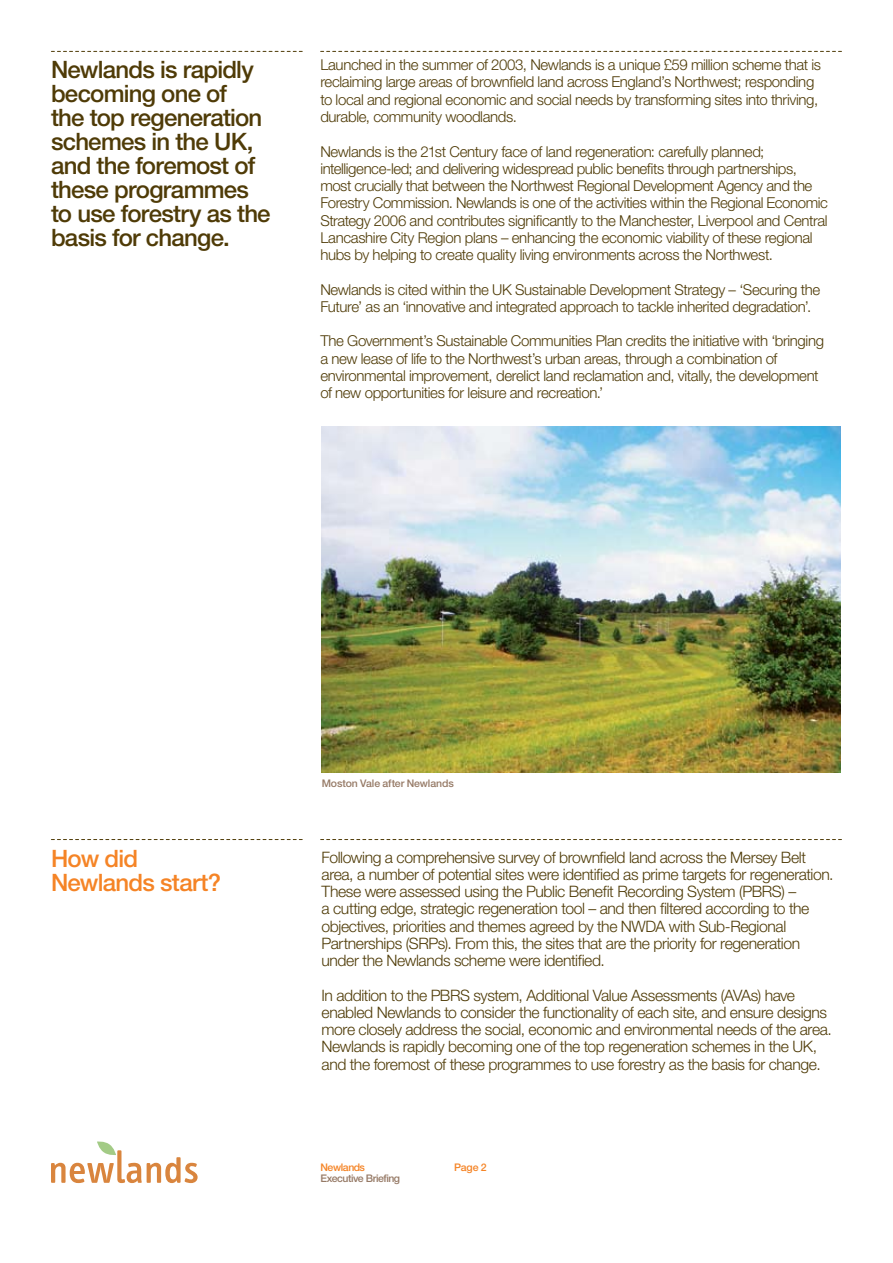
<style>
.page{position:relative;width:893px;height:1263px;background:#fff}
.page>*{position:absolute;margin:0;border:0;box-sizing:border-box;transform-origin:0 0}
.t1{font:500 24px/24px "Helvetica Neue LT Std";letter-spacing:-.03em;color:#4f3b07}
.t2{font:500 24px/24px "Helvetica Neue LT Std";letter-spacing:-.03em;color:#f58426}
.t3{font:300 15.75px/17.2px "Helvetica Neue LT Std";letter-spacing:-.025em;color:#4f3b07}
.t4{font:300 15px/17.2px "Helvetica Neue LT Std";letter-spacing:-.025em;color:#4f3b07}
.t5{font:500 10.5px "Helvetica Neue LT Std";letter-spacing:-.02em;color:#967a66}
.t6{font:500 10.5px "Helvetica Neue LT Std";letter-spacing:-.05em;color:#967a66}
.t7{font:500 10.5px "Helvetica Neue LT Std";letter-spacing:-.035em;color:#f58426}
</style>
<div class="page">
<svg style="left:51px;top:1141px;width:147px;height:42px"></svg>
<svg style="left:51px;top:51px;width:251px;height:1px"></svg>
<svg style="left:321px;top:51px;width:521px;height:1px"></svg>
<svg style="left:51px;top:839px;width:251px;height:1px"></svg>
<svg style="left:321px;top:839px;width:521px;height:1px"></svg>
<img style="left:322px;top:427px;width:518px;height:345px">
<h1 class="t1" style="left:51px;top:57px;width:221px">Newlands is rapidly becoming one of<br>the top regeneration schemes in the UK, and the foremost of these programmes to use forestry as the basis for change.</h1>
<p class="t4" style="left:320px;top:56px;width:502px">Launched in the summer of 2003, Newlands is a unique £59 million scheme that is reclaiming large areas of brownfield land across England’s Northwest; responding to local and regional economic and social needs by transforming sites into thriving, durable, community woodlands.</p>
<p class="t4" style="left:320px;top:142px;width:509px">Newlands is the 21st Century face of land regeneration: carefully planned; intelligence-led; and delivering widespread public benefits through partnerships, most crucially that between the Northwest Regional Development Agency and the Forestry Commission. Newlands is one of the activities within the Regional Economic Strategy 2006 and contributes significantly to the Manchester, Liverpool and Central Lancashire City Region plans – enhancing the economic viability of these regional hubs by helping to create quality living environments across the Northwest.</p>
<p class="t4" style="left:320px;top:280px;width:501px">Newlands is cited within the UK Sustainable Development Strategy – ‘Securing the<br>Future’ as an ‘innovative and integrated approach to tackle inherited degradation’.</p>
<p class="t4" style="left:320px;top:332px;width:505px">The Government’s Sustainable Communities Plan credits the initiative with ‘bringing a new lease of life to the Northwest’s urban areas, through a combination of environmental improvement, derelict land reclamation and, vitally, the development of new opportunities for leisure and recreation.’</p>
<p class="t5" style="left:322px;top:777px;width:134px">Moston Vale after Newlands</p>
<h1 class="t2" style="left:51px;top:846px;width:172px">How did<br>Newlands start?</h1>
<p class="t3" style="left:322px;top:848px;width:514px">Following a comprehensive survey of brownfield land across the Mersey Belt area, a number of potential sites were identified as prime targets for regeneration.<br>These were assessed using the Public Benefit Recording System (PBRS) –<br>a cutting edge, strategic regeneration tool – and then filtered according to the objectives, priorities and themes agreed by the NWDA with Sub-Regional Partnerships (SRPs). From this, the sites that are the priority for regeneration under the Newlands scheme were identified.</p>
<p class="t3" style="left:322px;top:986px;width:512px">In addition to the PBRS system, Additional Value Assessments (AVAs) have enabled Newlands to consider the functionality of each site, and ensure designs more closely address the social, economic and environmental needs of the area.<br>Newlands is rapidly becoming one of the top regeneration schemes in the UK, and the foremost of these programmes to use forestry as the basis for change.</p>
<p class="t7" style="left:321px;top:1161px;width:46px">Newlands</p>
<p class="t7" style="left:454px;top:1161px;width:34px">Page 2</p>
<p class="t6" style="left:321px;top:1172px;width:81px">Executive Briefing</p>
</div>
